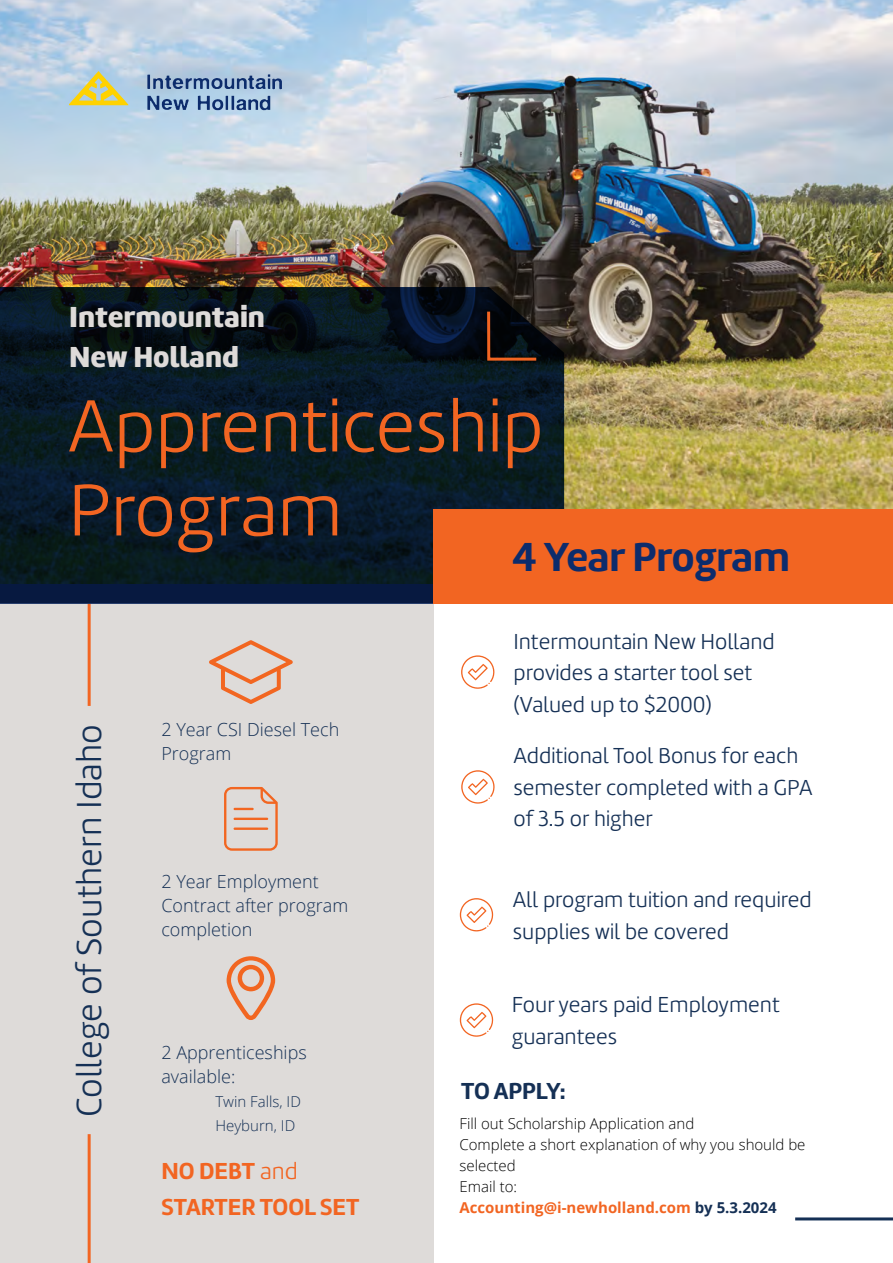
<style>
.page{position:relative;width:893px;height:1263px;background:#fff}
.page>*{position:absolute;margin:0;border:0;box-sizing:border-box;transform-origin:0 0}
.t1{font:300 76.5px/84px "Marine";color:#f26522}
.t2{font:700 42px "Marine";color:#0d2c6c}
.t3{font:300 36px "Marine";color:#153055}
.t4{font:900 30px/40.5px "Marine";color:#dedbd9}
.t5{font:700 24px/36px "Marine";color:#f26522}
.t6{font:700 24px "Marine";color:#153055}
.t7{font:300 22.5px/31.5px "Marine";color:#153055}
.t8{font:300 18px/24px "Open Sans";color:#153055}
.t9{font:300 15px/21px "Open Sans";color:#000}
.t10{font:300 15px/24px "Open Sans";color:#153055}
.s1{font-weight:300}
.s2{font-weight:700;color:#f26522}
.s3{font-weight:700;color:#153055}
</style>
<div class="page">
<div style="left:0;top:604px;width:434px;height:659px;background:#dedbd9"></div>
<hr style="left:88px;top:604px;width:3px;height:102px;background:#f26522">
<hr style="left:88px;top:1134px;width:3px;height:129px;background:#f26522">
<hr style="left:795px;top:1217px;width:98px;height:3px;background:#153055">
<img style="left:0;top:0;width:893px;height:509px">
<svg style="left:0;top:287px;width:564px;height:317px;background:#091925"></svg>
<div style="left:434px;top:509px;width:459px;height:95px;background:#f26522"></div>
<svg style="left:486px;top:309px;width:53px;height:53px;background:#1f1411"></svg>
<svg style="left:461px;top:655px;width:34px;height:34px"></svg>
<svg style="left:461px;top:770px;width:34px;height:34px"></svg>
<svg style="left:460px;top:898px;width:33px;height:34px"></svg>
<svg style="left:460px;top:1003px;width:33px;height:34px"></svg>
<svg style="left:227px;top:956px;width:48px;height:64px"></svg>
<svg style="left:209px;top:640px;width:84px;height:64px"></svg>
<svg style="left:224px;top:787px;width:54px;height:64px"></svg>
<svg style="left:69px;top:71px;width:59px;height:34px;background:#cecf8d"></svg>
<svg style="left:147px;top:96px;width:42px;height:14px"></svg>
<svg style="left:198px;top:96px;width:72px;height:14px"></svg>
<svg style="left:147px;top:74px;width:135px;height:15px;background:#748eb4"></svg>
<h3 class="t4" style="left:69px;top:296px;width:197px">Intermountain<br>New Holland</h3>
<h1 class="t1" style="left:68px;top:383px;width:477px">Apprenticeship<br>Program</h1>
<h2 class="t2" style="left:512px;top:529px;width:280px">4 Year Program</h2>
<h3 class="t3" style="left:67px;top:1116px;width:394px;rotate:-90deg">College of Southern Idaho</h3>
<p class="t8" style="left:161px;top:717px;width:179px">2 Year CSI Diesel Tech<br>Program</p>
<p class="t8" style="left:161px;top:869px;width:188px">2 Year Employment<br>Contract after program completion</p>
<p class="t8" style="left:161px;top:1040px;width:147px">2 Apprenticeships available:</p>
<p class="t10" style="left:215px;top:1089px;width:87px">Twin Falls, ID<br>Heyburn, ID</p>
<p class="t5" style="left:161px;top:1153px;width:200px">NO DEBT <span class="s1">and<br></span>STARTER TOOL SET</p>
<p class="t7" style="left:513px;top:625px;width:263px">Intermountain New Holland provides a starter tool set (Valued up to $2000)</p>
<p class="t7" style="left:513px;top:740px;width:301px">Additional Tool Bonus for each semester completed with a GPA of 3.5 or higher</p>
<p class="t7" style="left:513px;top:884px;width:300px">All program tuition and required supplies wil be covered</p>
<p class="t7" style="left:512px;top:989px;width:270px">Four years paid Employment guarantees</p>
<p class="t6" style="left:461px;top:1075px;width:106px">TO APPLY:</p>
<p class="t9" style="left:459px;top:1113px;width:347px">Fill out Scholarship Application and<br>Complete a short explanation of why you should be selected<br>Email to:<br><span class="s2">Accounting@i-newholland.com</span> <span class="s3">by 5.3.2024</span></p>
</div>
